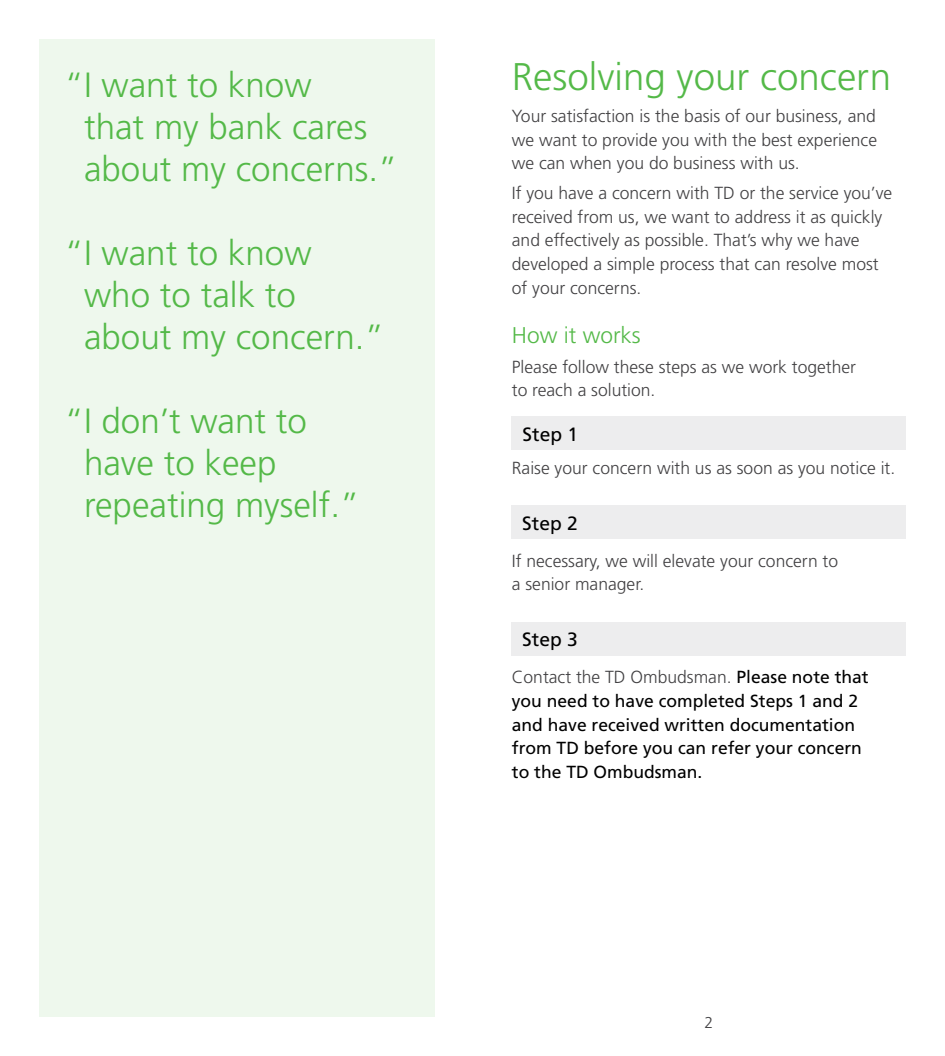
<style>
.page{position:relative;width:945px;height:1056px;background:#fff}
.page>*{position:absolute;margin:0;border:0;box-sizing:border-box;transform-origin:0 0}
.t1{font:300 38.5px "Frutiger";color:#54b948}
.t2{font:300 35px/42px "Frutiger";color:#54b948}
.t3{font:300 22.75px "Frutiger";color:#54b948}
.t4{font:19.25px "Frutiger";color:#000}
.t5{font:300 17.5px/23.6px "Frutiger";color:#414042}
.t6{font:17.5px/23.6px "Frutiger";color:#000}
.t7{font:300 15.75px "Frutiger";color:#414042}
.s1{font-weight:300;color:#414042}
</style>
<div class="page">
<div style="left:39px;top:39px;width:396px;height:977px;background:#eef8ed"></div>
<div style="left:512px;top:417px;width:394px;height:33px;background:#ededee"></div>
<div style="left:512px;top:505px;width:394px;height:33px;background:#ededee"></div>
<div style="left:512px;top:622px;width:394px;height:33px;background:#ededee"></div>
<h2 class="t2" style="left:84px;top:65px;width:315px;text-indent:-19px">“I want to know<br>that my bank cares about my concerns.”</h2>
<h2 class="t2" style="left:84px;top:233px;width:302px;text-indent:-19px">“I want to know who to talk to about my concern.”</h2>
<h2 class="t2" style="left:84px;top:401px;width:277px;text-indent:-19px">“I don’t want to have to keep repeating myself.”</h2>
<h1 class="t1" style="left:512px;top:55px;width:381px">Resolving your concern</h1>
<p class="t5" style="left:512px;top:104px;width:367px;text-align:justify">Your satisfaction is the basis of our business, and we want to provide you with the best experience we can when you do business with us.</p>
<p class="t5" style="left:512px;top:181px;width:382px">If you have a concern with TD or the service you’ve received from us, we want to address it as quickly and effectively as possible. That’s why we have developed a simple process that can resolve most of your concerns.</p>
<h3 class="t3" style="left:512px;top:322px;width:130px">How it works</h3>
<p class="t5" style="left:512px;top:355px;width:346px">Please follow these steps as we work together to reach a solution.</p>
<p class="t4" style="left:523px;top:422px;width:57px">Step 1</p>
<p class="t5" style="left:512px;top:456px;width:385px">Raise your concern with us as soon as you notice it.</p>
<p class="t4" style="left:522px;top:511px;width:57px">Step 2</p>
<p class="t5" style="left:512px;top:549px;width:328px">If necessary, we will elevate your concern to a senior manager.</p>
<p class="t4" style="left:522px;top:628px;width:57px">Step 3</p>
<p class="t6" style="left:512px;top:665px;width:358px"><span class="s1">Contact the TD Ombudsman.</span> Please note that you need to have completed Steps 1 and 2 and have received written documentation from TD before you can refer your concern to the TD Ombudsman.</p>
<p class="t7" style="left:704px;top:1013px;width:10px">2</p>
</div>
